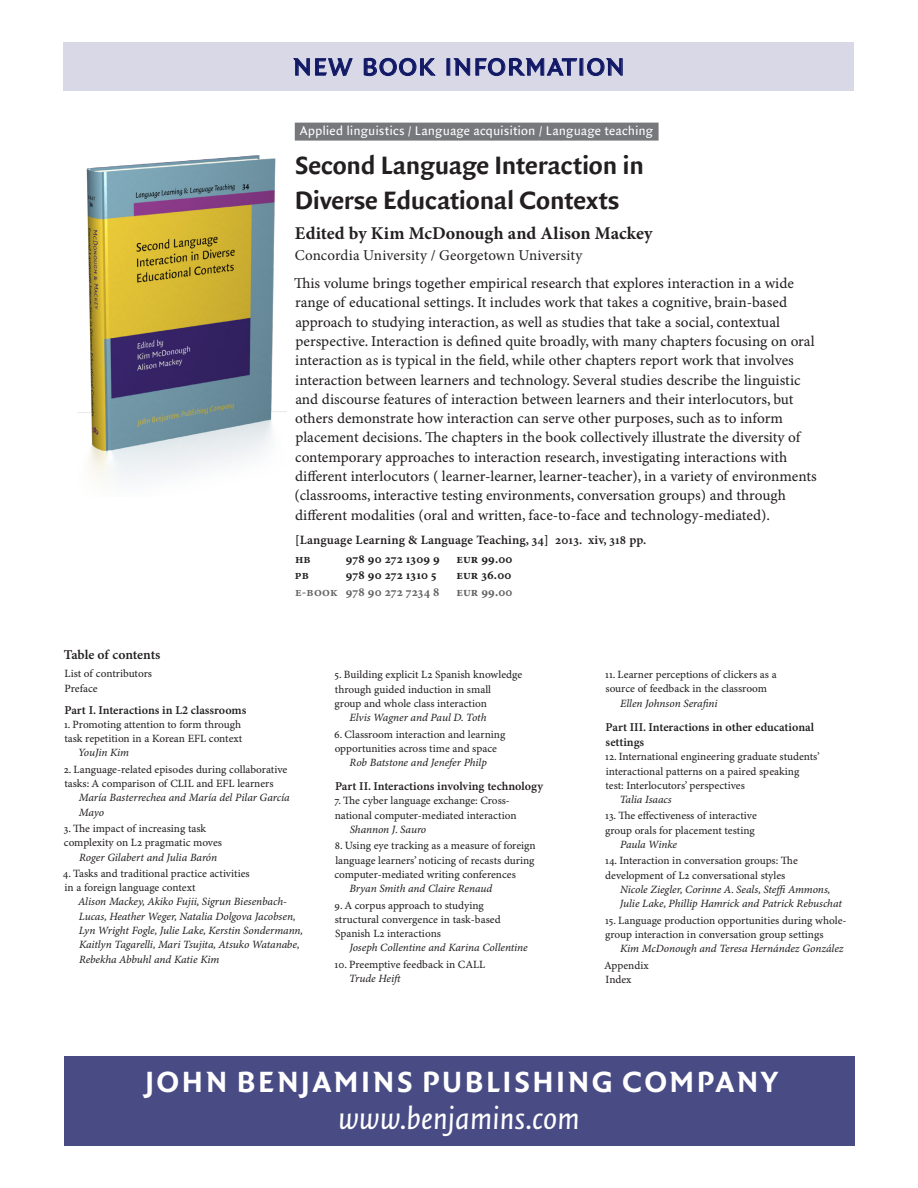
<style>
.page{position:relative;width:918px;height:1188px;background:#fff}
.page>*{position:absolute;margin:0;border:0;box-sizing:border-box;transform-origin:0 0}
.t1{font:33px "Quadraat Sans Small Caps";letter-spacing:.005em;color:#101865}
.t2{font:italic 33px "Quadraat Sans";letter-spacing:-.005em;color:#fff}
.t3{font:700 31.5px "Quadraat Sans";letter-spacing:.085em;color:#fff}
.t4{font:700 27px/34.7px "Quadraat Sans";letter-spacing:-.005em;color:#231f20}
.authors{font:700 18px "Minion Pro";letter-spacing:.005em;color:#231f20}
.blurb{font:15px/19.4px "Minion Pro Capt";color:#231f20}
.affiliation{font:15px "Minion Pro";letter-spacing:.005em;color:#231f20}
.subjects{font:13.5px "Quadraat Sans";letter-spacing:.01em;color:#fff}
.toc_heading{font:13.5px "Minion Pro Semibold Capt";letter-spacing:-.01em;color:#231f20}
.series{font:12.75px "Minion Pro Semibold Capt";letter-spacing:.01em;color:#231f20}
.editionworld{font:700 12.75px "Minion Pro";letter-spacing:.01em;color:#231f20}
.edition-e-book{font:700 12.75px "Minion Pro";letter-spacing:.01em;color:#636366}
.editionworld-2{font:12.75px "Minion Pro Semibold Capt";color:#231f20}
.toc_section{font:12px/15.5px "Minion Pro Semibold Capt";color:#231f20}
.toc_title{font:11.1px/14.2px "Minion Pro Capt";color:#231f20}
.toc_authors{font:11.1px/14.2px "Minion Pro It Capt";letter-spacing:-.01em;color:#231f20}
.s1{font-family:"Minion Pro Semibold Capt";font-weight:400}
</style>
<div class="page">
<div style="left:64px;top:43px;width:790px;height:48px;background:#d8d8e7"></div>
<svg style="left:293px;top:58px;width:60px;height:18px"></svg>
<svg style="left:364px;top:58px;width:71px;height:18px"></svg>
<svg style="left:453px;top:58px;width:124px;height:18px"></svg>
<svg style="left:587px;top:58px;width:36px;height:18px"></svg>
<div style="left:64px;top:1056px;width:790px;height:89px;background:#494b84"></div>
<div style="left:295px;top:123px;width:364px;height:18px;background:#76787b"></div>
<img style="left:77px;top:155px;width:209px;height:325px">
<p class="t1" style="left:293px;top:46px;width:335px">new book information</p>
<p class="subjects" style="left:300px;top:123px;width:355px">Applied linguistics / Language acquisition / Language teaching</p>
<p class="t4" style="left:295px;top:148px;width:350px">Second Language Interaction in<br>Diverse Educational Contexts</p>
<p class="authors" style="left:295px;top:220px;width:359px">Edited by Kim McDonough and Alison Mackey</p>
<p class="affiliation" style="left:295px;top:245px;width:289px">Concordia University / Georgetown University</p>
<p class="blurb" style="left:294px;top:274px;width:524px">This volume brings together empirical research that explores interaction in a wide range of educational settings. It includes work that takes a cognitive, brain-based approach to studying interaction, as well as studies that take a social, contextual perspective. Interaction is defined quite broadly, with many chapters focusing on oral interaction as is typical in the field, while other chapters report work that involves interaction between learners and technology. Several studies describe the linguistic and discourse features of interaction between learners and their interlocutors, but others demonstrate how interaction can serve other purposes, such as to inform placement decisions. The chapters in the book collectively illustrate the diversity of contemporary approaches to interaction research, investigating interactions with different interlocutors ( learner-learner, learner-teacher), in a variety of environments (classrooms, interactive testing environments, conversation groups) and through different modalities (oral and written, face-to-face and technology-mediated).</p>
<p class="series" style="left:295px;top:533px;width:353px">[Language Learning &amp; Language Teaching, 34] 2013. xiv, 318 pp.</p>
<p class="editionworld-2" style="left:295px;top:551px;width:17px">Hb</p>
<p class="editionworld" style="left:346px;top:550px;width:96px">978 90 272 1309 9</p>
<p class="editionworld" style="left:456px;top:550px;width:58px">EUR 99.00</p>
<p class="editionworld-2" style="left:295px;top:568px;width:16px">Pb</p>
<p class="editionworld" style="left:346px;top:566px;width:92px">978 90 272 1310 5</p>
<p class="editionworld" style="left:456px;top:566px;width:57px">EUR 36.00</p>
<p class="edition-e-book" style="left:295px;top:583px;width:146px"><span class="s1">E-book</span> 978 90 272 7234 8</p>
<p class="edition-e-book" style="left:456px;top:583px;width:58px">EUR 99.00</p>
<p class="toc_heading" style="left:64px;top:647px;width:98px">Table of contents</p>
<p class="toc_title" style="left:65px;top:667px;width:89px">List of contributors</p>
<p class="toc_title" style="left:65px;top:682px;width:35px">Preface</p>
<p class="toc_section" style="left:64px;top:703px;width:183px">Part I. Interactions in L2 classrooms</p>
<p class="toc_title" style="left:64px;top:718px;width:180px">1. Promoting attention to form through task repetition in a Korean EFL context</p>
<p class="toc_authors" style="left:78px;top:746px;width:53px">YouJin Kim</p>
<p class="toc_title" style="left:64px;top:763px;width:225px">2. Language-related episodes during collaborative tasks: A comparison of CLIL and EFL learners</p>
<p class="toc_authors" style="left:79px;top:791px;width:213px">María Basterrechea and María del Pilar García<br>Mayo</p>
<p class="toc_title" style="left:64px;top:822px;width:160px">3. The impact of increasing task complexity on L2 pragmatic moves</p>
<p class="toc_authors" style="left:79px;top:850px;width:140px">Roger Gilabert and Julia Barón</p>
<p class="toc_title" style="left:63px;top:867px;width:188px">4. Tasks and traditional practice activities in a foreign language context</p>
<p class="toc_authors" style="left:78px;top:895px;width:227px">Alison Mackey, Akiko Fujii, Sigrun Biesenbach-Lucas, Heather Weger, Natalia Dolgova Jacobsen, Lyn Wright Fogle, Julie Lake, Kerstin Sondermann, Kaitlyn Tagarelli, Mari Tsujita, Atsuko Watanabe, Rebekha Abbuhl and Katie Kim</p>
<p class="toc_title" style="left:335px;top:668px;width:189px">5. Building explicit L2 Spanish knowledge through guided induction in small<br>group and whole class interaction</p>
<p class="toc_authors" style="left:350px;top:711px;width:138px">Elvis Wagner and Paul D. Toth</p>
<p class="toc_title" style="left:334px;top:728px;width:173px">6. Classroom interaction and learning opportunities across time and space</p>
<p class="toc_authors" style="left:350px;top:756px;width:139px">Rob Batstone and Jenefer Philp</p>
<p class="toc_section" style="left:335px;top:779px;width:210px">Part II. Interactions involving technology</p>
<p class="toc_title" style="left:335px;top:794px;width:183px">7. The cyber language exchange: Cross&shy;national computer-mediated interaction</p>
<p class="toc_authors" style="left:350px;top:823px;width:78px">Shannon J. Sauro</p>
<p class="toc_title" style="left:334px;top:839px;width:203px;text-align:justify">8. Using eye tracking as a measure of foreign language learners’ noticing of recasts during computer-mediated writing conferences</p>
<p class="toc_authors" style="left:349px;top:882px;width:144px">Bryan Smith and Claire Renaud</p>
<p class="toc_title" style="left:335px;top:898px;width:168px">9. A corpus approach to studying structural convergence in task-based<br>Spanish L2 interactions</p>
<p class="toc_authors" style="left:349px;top:941px;width:180px">Joseph Collentine and Karina Collentine</p>
<p class="toc_title" style="left:335px;top:958px;width:152px">10. Preemptive feedback in CALL</p>
<p class="toc_authors" style="left:349px;top:972px;width:55px">Trude Heift</p>
<p class="toc_title" style="left:605px;top:668px;width:173px">11. Learner perceptions of clickers as a source of feedback in the classroom</p>
<p class="toc_authors" style="left:620px;top:696px;width:99px">Ellen Johnson Serafini</p>
<p class="toc_section" style="left:606px;top:720px;width:210px">Part III. Interactions in other educational settings</p>
<p class="toc_title" style="left:605px;top:750px;width:216px">12. International engineering graduate students’ interactional patterns on a paired speaking test: Interlocutors’ perspectives</p>
<p class="toc_authors" style="left:620px;top:793px;width:54px">Talia Isaacs</p>
<p class="toc_title" style="left:605px;top:809px;width:153px">13. The effectiveness of interactive group orals for placement testing</p>
<p class="toc_authors" style="left:620px;top:838px;width:59px">Paula Winke</p>
<p class="toc_title" style="left:605px;top:854px;width:194px">14. Interaction in conversation groups: The development of L2 conversational styles</p>
<p class="toc_authors" style="left:620px;top:883px;width:223px">Nicole Ziegler, Corinne A. Seals, Steffi Ammons,<br>Julie Lake, Phillip Hamrick and Patrick Rebuschat</p>
<p class="toc_title" style="left:605px;top:913px;width:243px">15. Language production opportunities during whole&shy;group interaction in conversation group settings</p>
<p class="toc_authors" style="left:620px;top:942px;width:225px">Kim McDonough and Teresa Hernández González</p>
<p class="toc_title" style="left:604px;top:958px;width:46px">Appendix</p>
<p class="toc_title" style="left:606px;top:973px;width:27px">Index</p>
<p class="t3" style="left:146px;top:1063px;width:634px">JOHN BENJAMINS PUBLISHING COMPANY</p>
<p class="t2" style="left:338px;top:1101px;width:243px">www.benjamins.com</p>
</div>
